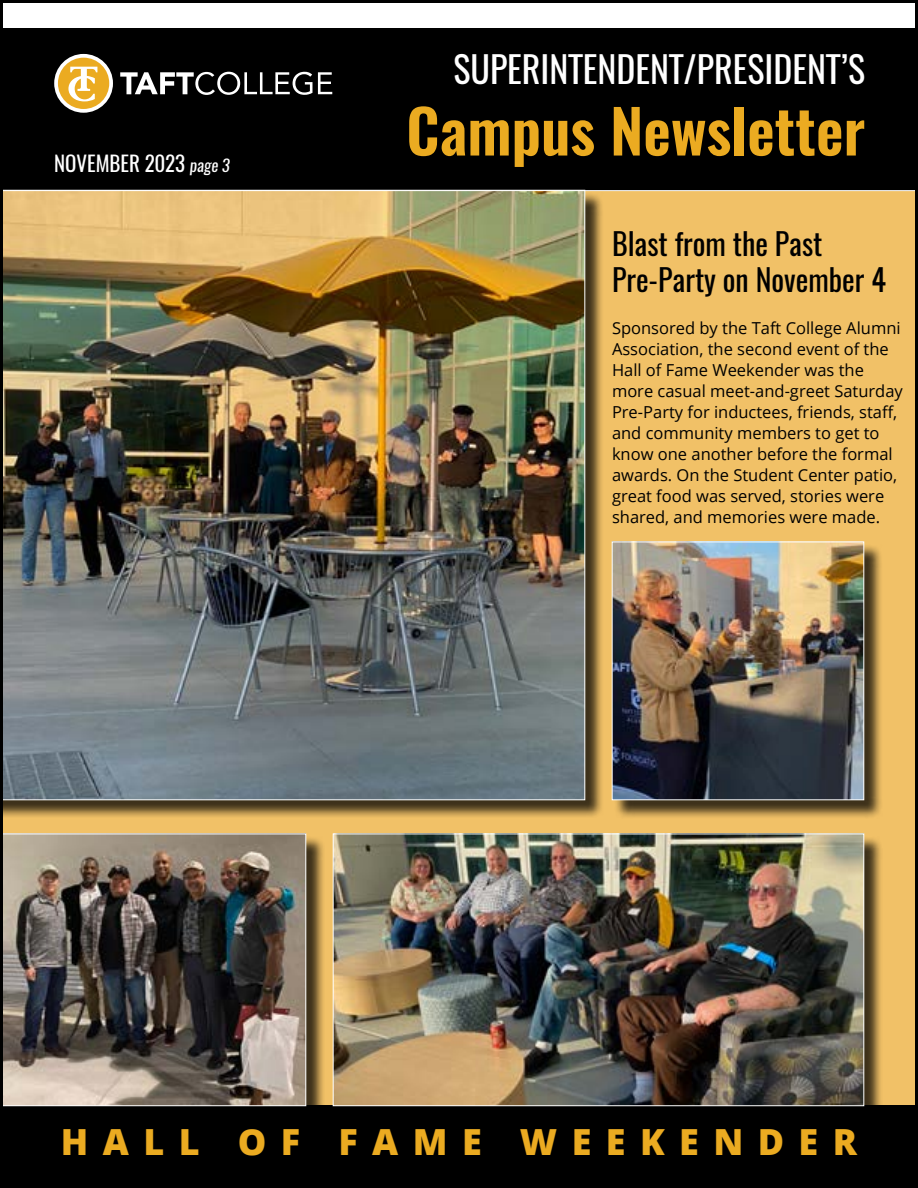
<style>
.page{position:relative;width:918px;height:1188px;background:#fff}
.page>*{position:absolute;margin:0;border:0;box-sizing:border-box;transform-origin:0 0}
.t1{font:600 60px "Oswald";color:#ebab21}
.t2{font:36px "Oswald";color:#fff}
.t3{font:800 36px "Open Sans";letter-spacing:.4em;color:#ebab21}
.t4{font:30px/36px "Oswald";color:#000}
.t5{font:21px "Oswald";color:#fff}
.t6{font:16.5px/21px "Open Sans";color:#000}
.s1{font-style:italic;font-size:16.5px}
</style>
<div class="page">
<div style="left:0;top:184px;width:918px;height:1004px;background:#f1c167"></div>
<div style="left:0;top:1106px;width:918px;height:82px;background:#000"></div>
<div style="left:0;top:28px;width:918px;height:162px;background:#000"></div>
<svg style="left:120px;top:72px;width:192px;height:23px"></svg>
<svg style="left:318px;top:72px;width:14px;height:22px"></svg>
<svg style="left:54px;top:54px;width:59px;height:59px"></svg>
<div style="left:615px;top:544px;width:268px;height:275px;background:#000;opacity:.75"></div>
<img style="left:614px;top:544px;width:248px;height:254px">
<div style="left:612px;top:542px;width:252px;height:258px;border:1px solid #fff"></div>
<div style="left:0;top:193px;width:604px;height:625px;background:#000;opacity:.75"></div>
<img style="left:4px;top:191px;width:581px;height:609px">
<hr style="left:0;top:190px;width:918px;height:1px;background:#fff">
<div style="left:336px;top:836px;width:547px;height:288px;background:#000;opacity:.75"></div>
<img style="left:335px;top:836px;width:527px;height:268px">
<div style="left:333px;top:834px;width:531px;height:272px;border:1px solid #fff"></div>
<div style="left:0;top:836px;width:325px;height:288px;background:#000;opacity:.75"></div>
<img style="left:4px;top:834px;width:302px;height:272px">
<p class="t5" style="left:54px;top:149px;width:178px">NOVEMBER 2023 <span class="s1">page 3</span></p>
<h2 class="t2" style="left:453px;top:44px;width:413px">SUPERINTENDENT/PRESIDENT’S</h2>
<h1 class="t1" style="left:406px;top:89px;width:460px">Campus Newsletter</h1>
<h3 class="t4" style="left:612px;top:226px;width:276px">Blast from the Past<br>Pre-Party on November 4</h3>
<p class="t6" style="left:612px;top:317px;width:292px">Sponsored by the Taft College Alumni Association, the second event of the Hall of Fame Weekender was the more casual meet-and-greet Saturday Pre-Party for inductees, friends, staff, and community members to get to know one another before the formal awards. On the Student Center patio, great food was served, stories were shared, and memories were made.</p>
<h2 class="t3" style="left:61px;top:1114px;width:798px">HALL OF FAME WEEKENDER</h2>
</div>
